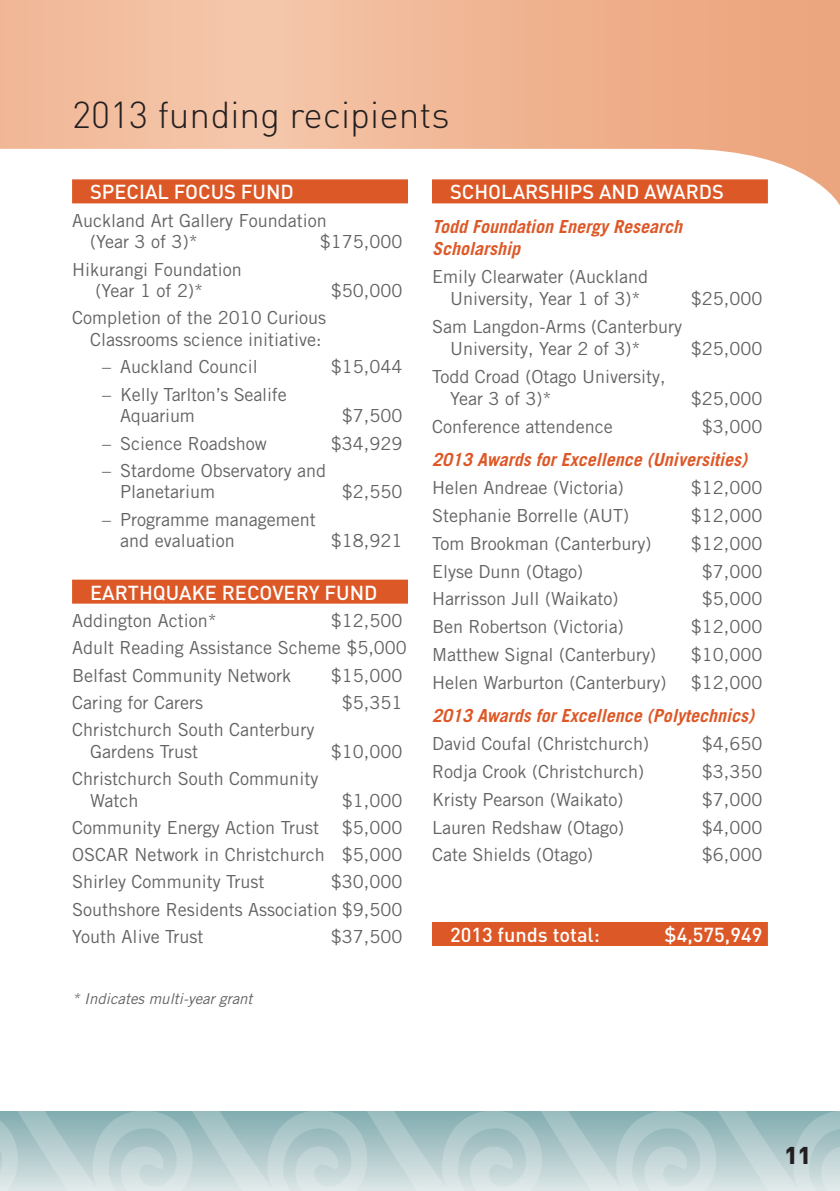
<style>
.page{position:relative;width:840px;height:1191px;background:#fff}
.page>*{position:absolute;margin:0;border:0;box-sizing:border-box;transform-origin:0 0}
.t1{font:300 37px "DIN";color:#231f20}
.t2{font:900 24px "DIN";color:#231f20}
.t3{font:500 20px "DIN";color:#fff}
.t4{font:18px/21.6px "Trade Gothic LT Pro";color:#636366}
.t5{font:italic 700 18px/22.2px "Trade Gothic LT Pro";color:#dd5827}
.t6{font:italic 15px "Trade Gothic Maori";color:#636366}
</style>
<div class="page">
<svg style="left:0;top:0;width:839px;height:204px"></svg>
<svg style="left:0;top:1111px;width:839px;height:80px"></svg>
<div style="left:72px;top:179px;width:336px;height:24px;background:#dd5827"></div>
<div style="left:72px;top:579px;width:336px;height:24px;background:#dd5827"></div>
<div style="left:432px;top:179px;width:335px;height:24px;background:#dd5827"></div>
<div style="left:432px;top:922px;width:335px;height:24px;background:#dd5827"></div>
<h1 class="t1" style="left:72px;top:92px;width:379px">2013 funding recipients</h1>
<p class="t3" style="left:90px;top:179px;width:205px">SPECIAL FOCUS FUND</p>
<p class="t4" style="left:90px;top:209px;width:238px;text-indent:-18px">Auckland Art Gallery Foundation (Year 3 of 3)*</p>
<p class="t4" style="left:320px;top:231px;width:84px">$175,000</p>
<p class="t4" style="left:95px;top:258px;width:148px;text-indent:-23px">Hikurangi Foundation (Year 1 of 2)*</p>
<p class="t4" style="left:331px;top:280px;width:73px">$50,000</p>
<p class="t4" style="left:72px;top:307px;width:255px;text-align:right">Completion of the 2010 Curious<br>Classrooms science initiative:</p>
<p class="t4" style="left:102px;top:356px;width:157px">– Auckland Council</p>
<p class="t4" style="left:331px;top:356px;width:73px">$15,044</p>
<p class="t4" style="left:120px;top:383px;width:168px;text-indent:-18px">– Kelly Tarlton’s Sealife<br>Aquarium</p>
<p class="t4" style="left:342px;top:405px;width:62px">$7,500</p>
<p class="t4" style="left:102px;top:432px;width:166px">– Science Roadshow</p>
<p class="t4" style="left:331px;top:432px;width:73px">$34,929</p>
<p class="t4" style="left:120px;top:459px;width:207px;text-indent:-18px">– Stardome Observatory and<br>Planetarium</p>
<p class="t4" style="left:342px;top:481px;width:62px">$2,550</p>
<p class="t4" style="left:120px;top:508px;width:197px;text-indent:-18px">– Programme management and evaluation</p>
<p class="t4" style="left:331px;top:530px;width:73px">$18,921</p>
<p class="t3" style="left:90px;top:579px;width:289px">EARTH QUAKE RECOVERY FUND</p>
<p class="t4" style="left:72px;top:609px;width:146px">Addington Action*</p>
<p class="t4" style="left:72px;top:606px;width:336px;line-height:27.2px;text-indent:259px">$12,500<br>Adult Reading Assistance Scheme $5,000<br>Belfast Community Network</p>
<p class="t4" style="left:331px;top:664px;width:73px">$15,000</p>
<p class="t4" style="left:72px;top:691px;width:132px">Caring for Carers</p>
<p class="t4" style="left:342px;top:691px;width:62px">$5,351</p>
<p class="t4" style="left:90px;top:718px;width:225px;text-indent:-18px">Christchurch South Canterbury<br>Gardens Trust</p>
<p class="t4" style="left:331px;top:740px;width:73px">$10,000</p>
<p class="t4" style="left:90px;top:767px;width:229px;text-indent:-18px">Christchurch South Community<br>Watch</p>
<p class="t4" style="left:342px;top:789px;width:62px">$1,000</p>
<p class="t4" style="left:72px;top:813px;width:331px;line-height:27.2px;text-align:justify;text-indent:270px">$5,000<br>OSCAR Network in Christchurch $5,000<br>Shirley Community Trust</p>
<p class="t4" style="left:72px;top:816px;width:248px">Community Energy Action Trust</p>
<p class="t4" style="left:72px;top:868px;width:331px;line-height:27.2px;text-align:justify;text-indent:259px">$30,000<br>Southshore Residents Association $9,500<br>Youth Alive Trust</p>
<p class="t4" style="left:331px;top:925px;width:73px">$37,500</p>
<p class="t6" style="left:72px;top:990px;width:182px">* Indicates multi-year grant</p>
<p class="t3" style="left:450px;top:179px;width:275px">SCH OLARSH IPS AND AWARDS</p>
<p class="t5" style="left:432px;top:215px;width:252px">Todd Foundation Energy Research<br>Scholarship</p>
<p class="t4" style="left:432px;top:265px;width:217px;line-height:22.2px;text-align:center">Emily Clearwater (Auckland<br>University, Year 1 of 3)*</p>
<p class="t4" style="left:690px;top:287px;width:73px">$25,000</p>
<p class="t4" style="left:450px;top:315px;width:233px;line-height:22.2px;text-indent:-18px">Sam Langdon-Arms (Canterbury<br>University, Year 2 of 3)*</p>
<p class="t4" style="left:450px;top:365px;width:217px;line-height:22.2px;text-indent:-18px">Todd Croad (Otago University,<br>Year 3 of 3)*</p>
<p class="t4" style="left:690px;top:337px;width:73px">$25,000</p>
<p class="t4" style="left:690px;top:387px;width:73px">$25,000</p>
<p class="t4" style="left:432px;top:415px;width:182px">Conference attendence</p>
<p class="t4" style="left:701px;top:415px;width:62px">$3,000</p>
<p class="t5" style="left:432px;top:449px;width:316px">2013 Awards for Excellence (Universities)</p>
<p class="t4" style="left:432px;top:476px;width:193px">Helen Andreae (Victoria)</p>
<p class="t4" style="left:690px;top:476px;width:73px">$12,000</p>
<p class="t4" style="left:432px;top:504px;width:198px">Stephanie Borrelle (AUT)</p>
<p class="t4" style="left:690px;top:504px;width:73px">$12,000</p>
<p class="t4" style="left:432px;top:532px;width:221px">Tom Brookman (Canterbury)</p>
<p class="t4" style="left:690px;top:532px;width:73px">$12,000</p>
<p class="t4" style="left:432px;top:560px;width:152px">Elyse Dunn (Otago)</p>
<p class="t4" style="left:701px;top:560px;width:62px">$7,000</p>
<p class="t4" style="left:432px;top:588px;width:188px">Harrisson Jull (Waikato)</p>
<p class="t4" style="left:701px;top:588px;width:62px">$5,000</p>
<p class="t4" style="left:432px;top:616px;width:193px">Ben Robertson (Victoria)</p>
<p class="t4" style="left:690px;top:616px;width:73px">$12,000</p>
<p class="t4" style="left:432px;top:643px;width:225px">Matthew Signal (Canterbury)</p>
<p class="t4" style="left:690px;top:643px;width:73px">$10,000</p>
<p class="t4" style="left:432px;top:671px;width:236px">Helen Warburton (Canterbury)</p>
<p class="t4" style="left:690px;top:671px;width:73px">$12,000</p>
<p class="t5" style="left:432px;top:705px;width:323px">2013 Awards for Excellence (Polytechnics)</p>
<p class="t4" style="left:432px;top:732px;width:218px">David Coufal (Christchurch)</p>
<p class="t4" style="left:701px;top:732px;width:62px">$4,650</p>
<p class="t4" style="left:432px;top:760px;width:213px">Rodja Crook (Christchurch)</p>
<p class="t4" style="left:701px;top:760px;width:62px">$3,350</p>
<p class="t4" style="left:432px;top:788px;width:193px">Kristy Pearson (Waikato)</p>
<p class="t4" style="left:701px;top:788px;width:62px">$7,000</p>
<p class="t4" style="left:432px;top:816px;width:194px">Lauren Redshaw (Otago)</p>
<p class="t4" style="left:701px;top:816px;width:62px">$4,000</p>
<p class="t4" style="left:432px;top:844px;width:162px">Cate Shields (Otago)</p>
<p class="t4" style="left:701px;top:844px;width:62px">$6,000</p>
<p class="t3" style="left:450px;top:922px;width:151px">2013 FUNDS TOTAL:</p>
<p class="t3" style="left:664px;top:922px;width:99px">$4,575,949</p>
<h2 class="t2" style="left:784px;top:1139px;width:28px">11</h2>
</div>
